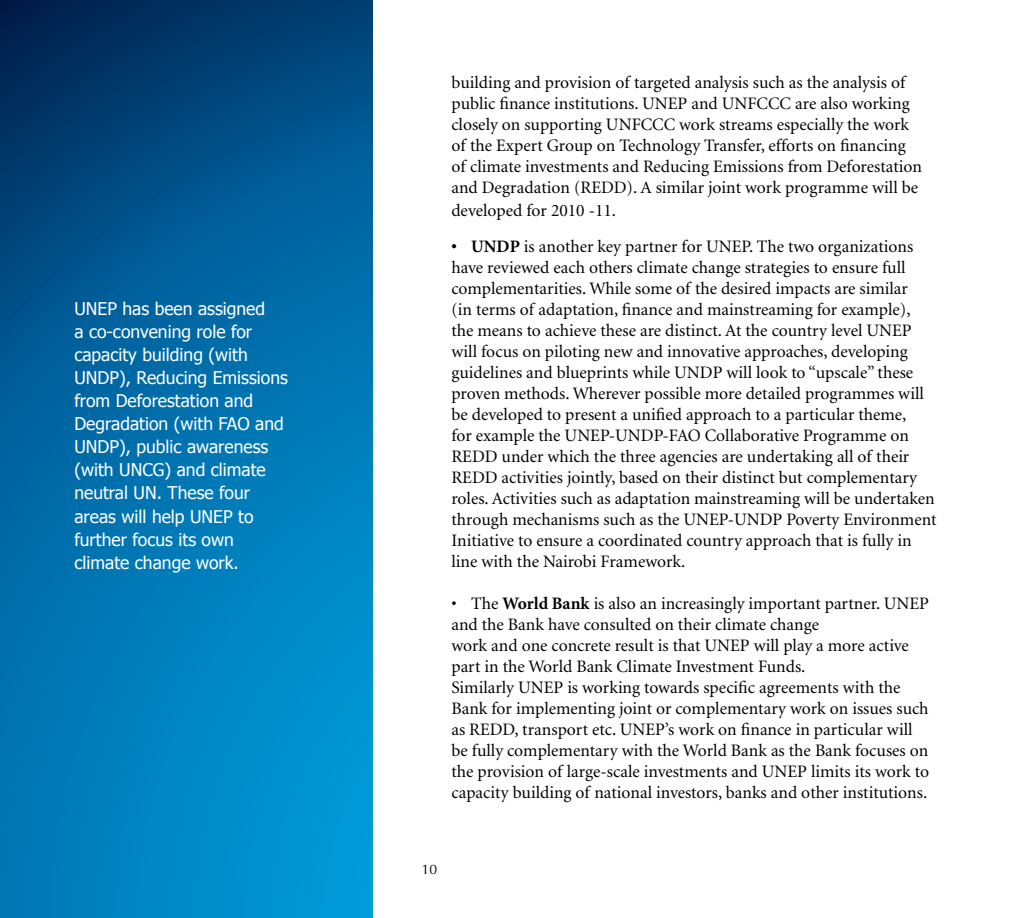
<style>
.page{position:relative;width:1012px;height:918px;background:#fff}
.page>*{position:absolute;margin:0;border:0;box-sizing:border-box;transform-origin:0 0}
.t1{font:17.5px/21px "Minion";color:#000}
.t2{font:17.5px/23.1px "Tahoma";color:#fff}
.t3{font:14px "Optimum Roman DTC";color:#000}
.s1{font-weight:700}
</style>
<div class="page">
<svg style="left:0;top:0;width:372px;height:918px;background:#006ca6"></svg>
<p class="t2" style="left:74px;top:296px;width:215px">UNEP has been assigned<br>a co-convening role for capacity building (with<br>UNDP), Reducing Emissions from Deforestation and<br>Degradation (with FAO and<br>UNDP), public awareness (with UNCG) and climate neutral UN. These four areas will help UNEP to further focus its own climate change work.</p>
<p class="t1" style="left:451px;top:72px;width:472px">building and provision of targeted analysis such as the analysis of public finance institutions. UNEP and UNFCCC are also working closely on supporting UNFCCC work streams especially the work of the Expert Group on Technology Transfer, efforts on financing of climate investments and Reducing Emissions from Deforestation and Degradation (REDD). A similar joint work programme will be</p>
<p class="t1" style="left:451px;top:200px;width:166px">developed for 2010 -11.</p>
<p class="t1" style="left:451px;top:237px;width:487px"><span class="s1">• UNDP</span> is another key partner for UNEP. The two organizations have reviewed each others climate change strategies to ensure full complementarities. While some of the desired impacts are similar<br>(in terms of adaptation, finance and mainstreaming for example), the means to achieve these are distinct. At the country level UNEP will focus on piloting new and innovative approaches, developing guidelines and blueprints while UNDP will look to “upscale” these proven methods. Wherever possible more detailed programmes will be developed to present a unified approach to a particular theme,<br>for example the UNEP-UNDP-FAO Collaborative Programme on REDD under which the three agencies are undertaking all of their REDD activities jointly, based on their distinct but complementary roles. Activities such as adaptation mainstreaming will be undertaken through mechanisms such as the UNEP-UNDP Poverty Environment Initiative to ensure a coordinated country approach that is fully in line with the Nairobi Framework.</p>
<p class="t1" style="left:451px;top:594px;width:479px">• The <span class="s1">World Bank</span> is also an increasingly important partner. UNEP and the Bank have consulted on their climate change<br>work and one concrete result is that UNEP will play a more active part in the World Bank Climate Investment Funds.<br>Similarly UNEP is working towards specific agreements with the Bank for implementing joint or complementary work on issues such as REDD, transport etc. UNEP’s work on finance in particular will be fully complementary with the World Bank as the Bank focuses on the provision of large-scale investments and UNEP limits its work to capacity building of national investors, banks and other institutions.</p>
<p class="t3" style="left:422px;top:861px;width:17px">10</p>
</div>
